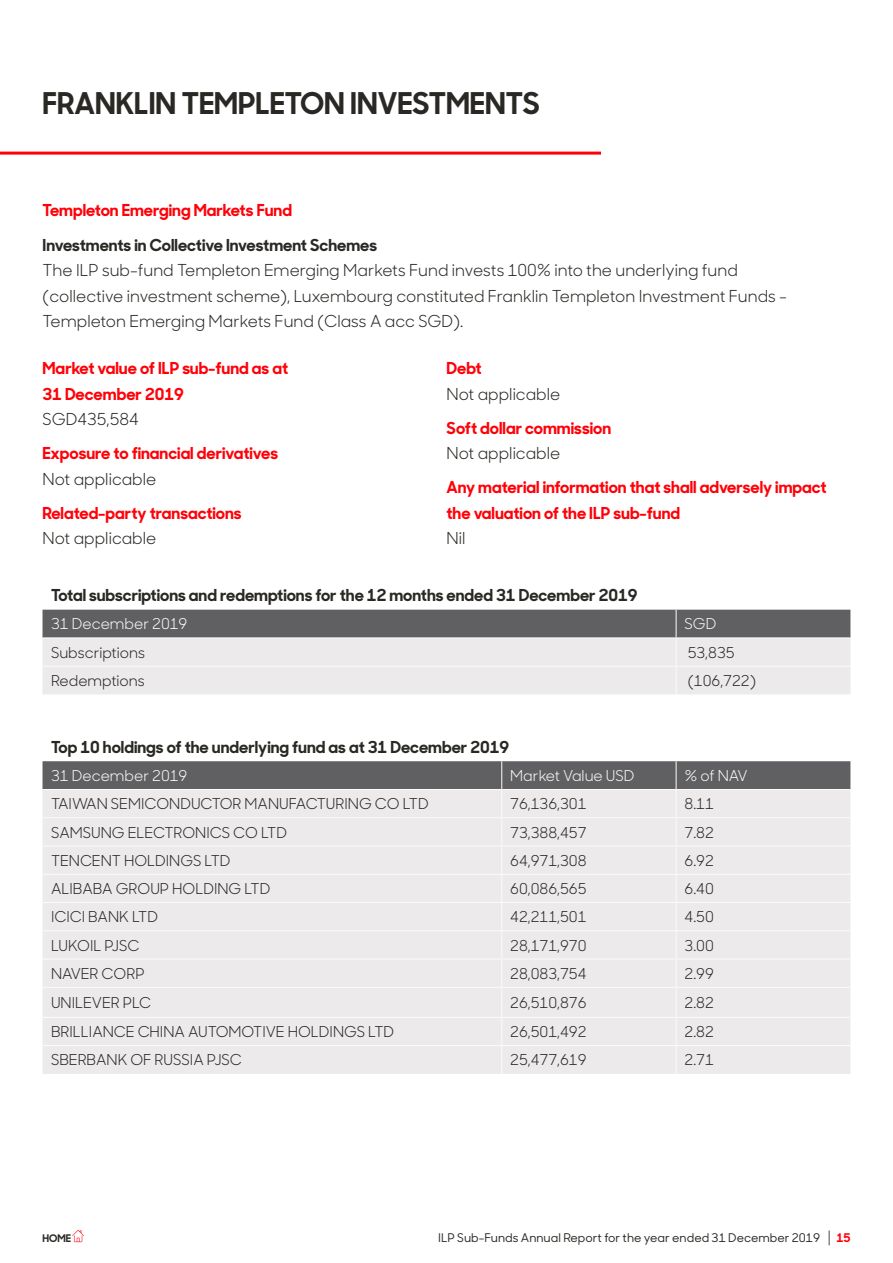
<style>
.page{position:relative;width:893px;height:1263px;background:#fff}
.page>*{position:absolute;margin:0;border:0;box-sizing:border-box;transform-origin:0 0}
.t1{font:700 30px "Sharp Sans Display No 1";color:#2a2824}
.t2{font:16.5px/25.5px "Sharp Sans Display No 1";color:#2a2824}
.t3{font:700 16.5px/25.5px "Sharp Sans Display No 1";color:#ff0008}
.t4{font:700 16.5px "Sharp Sans Display No 1";color:#2a2824}
.t5{font:15px "Sharp Sans Display No 1";color:#2a2824}
.t6{font:15px "Sharp Sans Display No 1";color:#fbfcfc}
.t7{font:500 12px "Sharp Sans Display No 1";color:#2a2824}
.t8{font:700 12px "Sharp Sans Display No 1";color:#ff0008}
.t9{font:700 10.5px "Sharp Sans Display No 1";color:#2a2824}
</style>
<div class="page">
<svg style="left:829px;top:1230px;width:1px;height:15px"></svg>
<svg style="left:72px;top:1230px;width:12px;height:12px"></svg>
<svg style="left:43px;top:610px;width:807px;height:84px;background:#bebcbe"></svg>
<hr style="left:43px;top:666px;width:633px;height:1px;background:#fbfcfc">
<hr style="left:676px;top:666px;width:174px;height:1px;background:#fbfcfc">
<svg style="left:43px;top:761px;width:807px;height:313px;background:#dfdedf"></svg>
<hr style="left:43px;top:1045px;width:459px;height:1px;background:#fbfcfc">
<hr style="left:502px;top:1045px;width:174px;height:1px;background:#fbfcfc">
<hr style="left:676px;top:1045px;width:174px;height:1px;background:#fbfcfc">
<hr style="left:0;top:152px;width:601px;height:3px;background:#ff0008">
<h1 class="t1" style="left:43px;top:78px;width:499px">FRANKLIN TEMPLETON INVESTMENTS</h1>
<p class="t3" style="left:43px;top:196px;width:251px">Templeton Emerging Markets Fund</p>
<p class="t4" style="left:43px;top:231px;width:336px">Investments in Collective Investment Schemes</p>
<p class="t2" style="left:43px;top:256px;width:746px">The ILP sub-fund Templeton Emerging Markets Fund invests 100% into the underlying fund (collective investment scheme), Luxembourg constituted Franklin Templeton Investment Funds -<br>Templeton Emerging Markets Fund (Class A acc SGD).</p>
<p class="t3" style="left:43px;top:354px;width:247px">Market value of ILP sub-fund as at<br>31 December 2019</p>
<p class="t2" style="left:43px;top:405px;width:98px">SGD435,584</p>
<p class="t3" style="left:43px;top:439px;width:237px">Exposure to financial derivatives</p>
<p class="t2" style="left:43px;top:465px;width:115px">Not applicable</p>
<p class="t3" style="left:43px;top:499px;width:201px">Related-party transactions</p>
<p class="t2" style="left:43px;top:524px;width:115px">Not applicable</p>
<p class="t3" style="left:446px;top:354px;width:37px">Debt</p>
<p class="t2" style="left:446px;top:380px;width:115px">Not applicable</p>
<p class="t3" style="left:446px;top:413px;width:166px">Soft dollar commission</p>
<p class="t2" style="left:446px;top:439px;width:115px">Not applicable</p>
<p class="t3" style="left:446px;top:473px;width:382px">Any material information that shall adversely impact the valuation of the ILP sub-fund</p>
<p class="t2" style="left:446px;top:524px;width:20px">Nil</p>
<p class="t4" style="left:51px;top:581px;width:588px">Total subscriptions and redemptions for the 12 months ended 31 December 2019</p>
<p class="t6" style="left:51px;top:612px;width:138px">31 December 2019</p>
<p class="t6" style="left:685px;top:612px;width:33px">SGD</p>
<p class="t5" style="left:51px;top:640px;width:96px">Subscriptions</p>
<p class="t5" style="left:688px;top:640px;width:48px">53,835</p>
<p class="t5" style="left:51px;top:669px;width:95px">Redemptions</p>
<p class="t5" style="left:688px;top:669px;width:70px">(106,722)</p>
<p class="t4" style="left:51px;top:733px;width:460px">Top 10 holdings of the underlying fund as at 31 December 2019</p>
<p class="t6" style="left:51px;top:764px;width:138px">31 December 2019</p>
<p class="t6" style="left:510px;top:764px;width:126px">Market Value USD</p>
<p class="t6" style="left:685px;top:764px;width:65px">% of NAV</p>
<p class="t5" style="left:51px;top:792px;width:379px">TAIWAN SEMICONDUCTOR MANUFACTURING CO LTD</p>
<p class="t5" style="left:510px;top:792px;width:78px">76,136,301</p>
<p class="t5" style="left:685px;top:792px;width:31px">8.11</p>
<p class="t5" style="left:51px;top:820px;width:238px">SAMSUNG ELECTRONICS CO LTD</p>
<p class="t5" style="left:510px;top:820px;width:78px">73,388,457</p>
<p class="t5" style="left:685px;top:820px;width:31px">7.82</p>
<p class="t5" style="left:51px;top:848px;width:181px">TENCENT HOLDINGS LTD</p>
<p class="t5" style="left:510px;top:848px;width:78px">64,971,308</p>
<p class="t5" style="left:685px;top:848px;width:31px">6.92</p>
<p class="t5" style="left:51px;top:877px;width:221px">ALIBABA GROUP HOLDING LTD</p>
<p class="t5" style="left:510px;top:877px;width:78px">60,086,565</p>
<p class="t5" style="left:685px;top:877px;width:31px">6.40</p>
<p class="t5" style="left:51px;top:905px;width:108px">ICICI BANK LTD</p>
<p class="t5" style="left:510px;top:905px;width:78px">42,211,501</p>
<p class="t5" style="left:685px;top:905px;width:31px">4.50</p>
<p class="t5" style="left:51px;top:933px;width:90px">LUKOIL PJSC</p>
<p class="t5" style="left:510px;top:933px;width:78px">28,171,970</p>
<p class="t5" style="left:685px;top:933px;width:31px">3.00</p>
<p class="t5" style="left:51px;top:961px;width:95px">NAVER CORP</p>
<p class="t5" style="left:510px;top:961px;width:78px">28,083,754</p>
<p class="t5" style="left:685px;top:961px;width:31px">2.99</p>
<p class="t5" style="left:51px;top:991px;width:102px">UNILEVER PLC</p>
<p class="t5" style="left:510px;top:991px;width:78px">26,510,876</p>
<p class="t5" style="left:685px;top:991px;width:31px">2.82</p>
<p class="t5" style="left:51px;top:1020px;width:345px">BRILLIANCE CHINA AUTOMOTIVE HOLDINGS LTD</p>
<p class="t5" style="left:510px;top:1020px;width:78px">26,501,492</p>
<p class="t5" style="left:685px;top:1020px;width:31px">2.82</p>
<p class="t5" style="left:51px;top:1048px;width:192px">SBERBANK OF RUSSIA PJSC</p>
<p class="t5" style="left:510px;top:1048px;width:78px">25,477,619</p>
<p class="t5" style="left:685px;top:1048px;width:31px">2.71</p>
<p class="t9" style="left:43px;top:1230px;width:30px">HOME</p>
<p class="t7" style="left:438px;top:1229px;width:383px">ILP Sub-Funds Annual Report for the year ended 31 December 2019</p>
<p class="t8" style="left:836px;top:1228px;width:16px">15</p>
</div>
